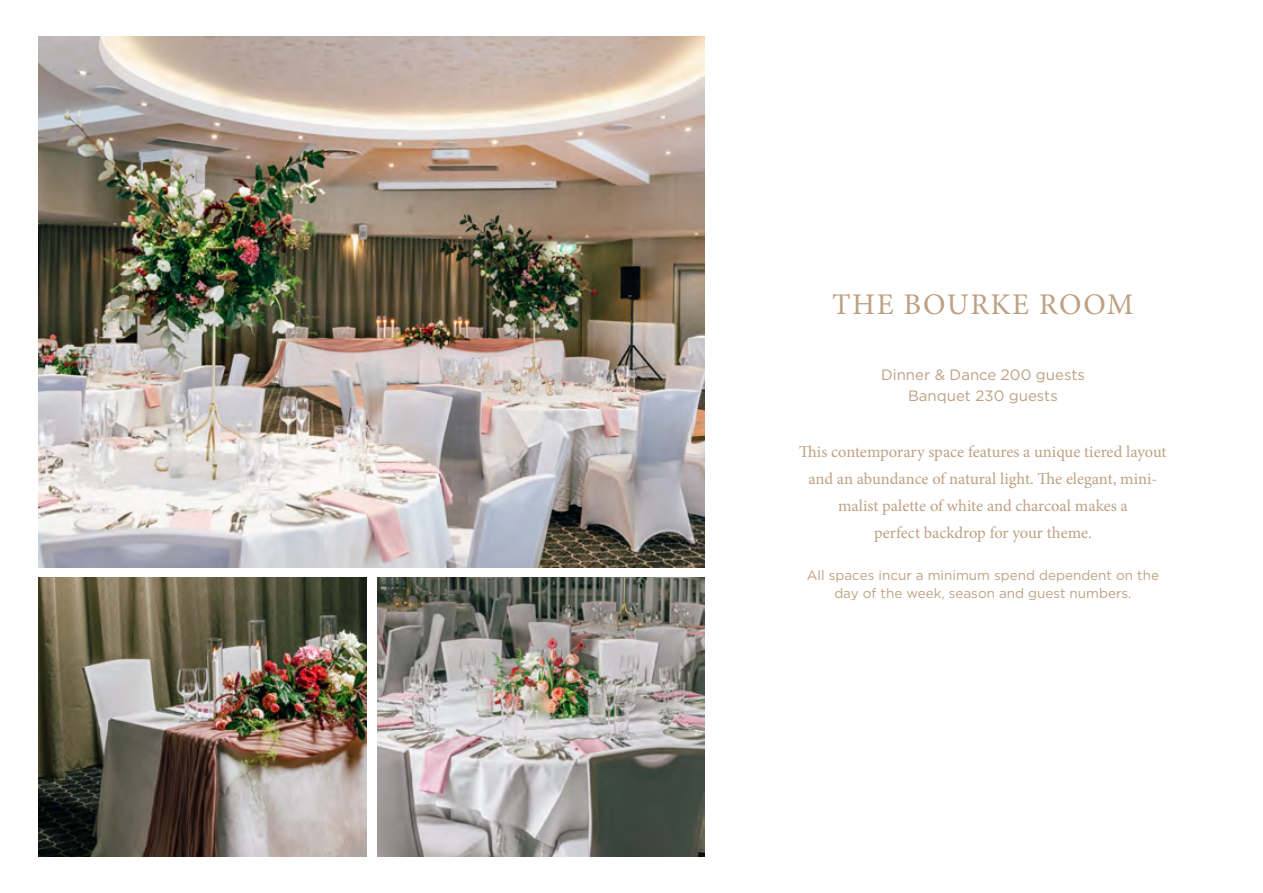
<style>
.page{position:relative;width:1263px;height:893px;background:#fff}
.page>*{position:absolute;margin:0;border:0;box-sizing:border-box;transform-origin:0 0}
.t1{font:30px "Minion Pro";letter-spacing:.05em;color:#bea183}
.t2{font:16.5px/27px "Minion Pro";letter-spacing:-.005em;color:#bea183;text-align:center}
.t3{font:15px/21px "Gotham";color:#bea183;text-align:center}
.t4{font:13.5px/18px "Gotham";color:#bea183;text-align:center}
</style>
<div class="page">
<img style="left:38px;top:37px;width:667px;height:531px">
<img style="left:38px;top:578px;width:328px;height:278px">
<img style="left:378px;top:578px;width:327px;height:278px">
<h1 class="t1" style="left:832px;top:285px;width:303px">THE BOURKE ROOM</h1>
<p class="t3" style="left:881px;top:364px;width:205px">Dinner &amp; Dance 200 guests<br>Banquet 230 guests</p>
<p class="t2" style="left:799px;top:438px;width:369px">This contemporary space features a unique tiered layout and an abundance of natural light. The elegant, mini&shy;malist palette of white and charcoal makes a<br>perfect backdrop for your theme.</p>
<p class="t4" style="left:807px;top:566px;width:354px">All spaces incur a minimum spend dependent on the day of the week, season and guest numbers.</p>
</div>
